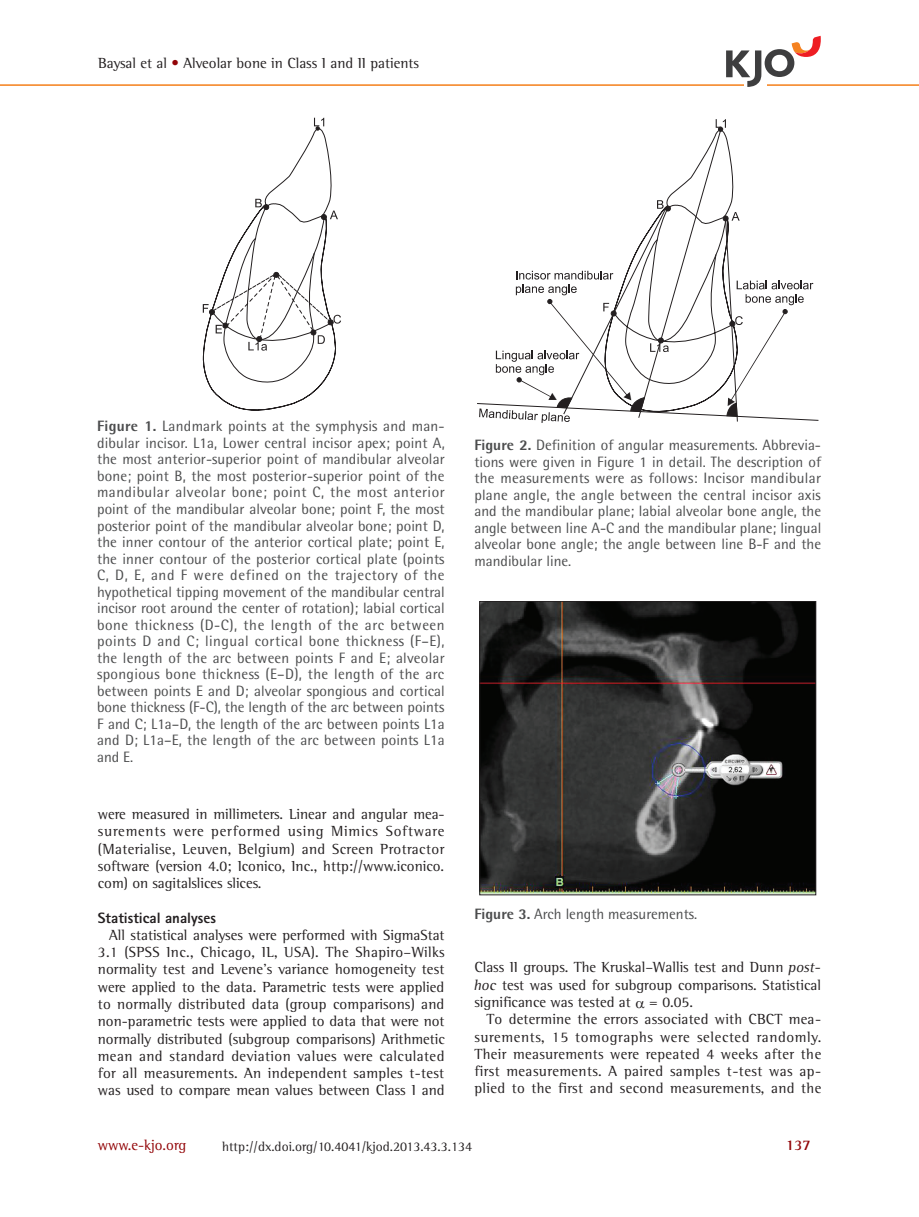
<style>
.page{position:relative;width:919px;height:1217px;background:#fff}
.page>*{position:absolute;margin:0;border:0;box-sizing:border-box;transform-origin:0 0}
.그림설명{font:15px/16.5px "Rotis Semi Sans Std";color:#4b4c4d;text-align:justify}
.본문{font:15px/17.2px "Rotis Semi Serif Std";color:#231f20;text-align:justify}
.본문-2{font:15px/17.2px "Rotis Semi Serif Std";letter-spacing:.02em;color:#231f20}
._1{font:800 15px "Rotis Sans Serif Std";color:#231f20}
.t1{font:15px "Rotis Semi Serif Std";color:#920407}
.t2{font:700 15px "Rotis Semi Serif Std";color:#920407}
.t3{font:13.5px "Rotis Semi Serif Std";color:#231f20}
.s1{color:#920407}
.s2{font-weight:800}
.s3{font-style:italic}
</style>
<div class="page">
<hr style="left:0;top:85px;width:918px;height:1px;background:#f58220">
<svg style="left:726px;top:36px;width:94px;height:51px"></svg>
<svg style="left:479px;top:119px;width:334px;height:304px"></svg>
<img style="left:481px;top:603px;width:333px;height:289px">
<div style="left:479px;top:601px;width:337px;height:293px;border:1px solid #231f20"></div>
<svg style="left:203px;top:118px;width:138px;height:292px"></svg>
<p class="본문" style="left:98px;top:54px;width:322px">Baysal et al <span class="s1">•</span> Alveolar bone in Class I and II patients</p>
<p class="그림설명" style="left:97px;top:418px;width:349px"><span class="s2">Figure 1.</span> Landmark points at the symphysis and man&shy;dibular incisor. L1a, Lower central incisor apex; point A, the most anterior-superior point of mandibular alveolar bone; point B, the most posterior-superior point of the mandibular alveolar bone; point C, the most anterior point of the mandibular alveolar bone; point F, the most posterior point of the mandibular alveolar bone; point D, the inner contour of the anterior cortical plate; point E, the inner contour of the posterior cortical plate (points C, D, E, and F were defined on the trajectory of the hypothetical tipping movement of the mandibular central incisor root around the center of rotation); labial cortical bone thickness (D-C), the length of the arc between points D and C; lingual cortical bone thickness (F–E), the length of the arc between points F and E; alveolar spongious bone thickness (E–D), the length of the arc between points E and D; alveolar spongious and cortical bone thickness (F-C), the length of the arc between points F and C; L1a–D, the length of the arc between points L1a and D; L1a–E, the length of the arc between points L1a and E.</p>
<p class="본문" style="left:98px;top:805px;width:348px">were measured in millimeters. Linear and angular mea&shy;surements were performed using Mimics Software (Materialise, Leuven, Belgium) and Screen Protractor software (version 4.0; Iconico, Inc., http://www.iconico. com) on sagitalslices slices.</p>
<p class="_1" style="left:98px;top:907px;width:119px">Statistical analyses</p>
<p class="본문" style="left:98px;top:926px;width:348px;text-indent:11px">All statistical analyses were performed with SigmaStat 3.1 (SPSS Inc., Chicago, IL, USA). The Shapiro–Wilks normality test and Levene’s variance homogeneity test were applied to the data. Parametric tests were applied to normally distributed data (group comparisons) and non-parametric tests were applied to data that were not normally distributed (subgroup comparisons) Arithmetic mean and standard deviation values were calculated for all measurements. An independent samples t-test was used to compare mean values between Class I and</p>
<p class="그림설명" style="left:474px;top:437px;width:348px"><span class="s2">Figure 2.</span> Definition of angular measurements. Abbrevia&shy;tions were given in Figure 1 in detail. The description of the measurements were as follows: Incisor mandibular plane angle, the angle between the central incisor axis and the mandibular plane; labial alveolar bone angle, the angle between line A-C and the mandibular plane; lingual alveolar bone angle; the angle between line B-F and the mandibular line.</p>
<p class="그림설명" style="left:474px;top:905px;width:224px"><span class="s2">Figure 3.</span> Arch length measurements.</p>
<p class="본문" style="left:473px;top:958px;width:351px;text-align:left">Class II groups. The Kruskal–Wallis test and Dunn <span class="s3">post&shy;hoc</span> test was used for subgroup comparisons. Statistical significance was tested at = 0.05.</p>
<p class="본문-2" style="left:474px;top:1010px;width:348px;text-indent:12px">To determine the errors associated with CBCT mea&shy;surements, 15 tomographs were selected randomly.<br>Their measurements were repeated 4 weeks after the first measurements. A paired samples t-test was ap&shy;plied to the first and second measurements, and the</p>
<p class="t1" style="left:98px;top:1135px;width:90px">www.e-kjo.org</p>
<p class="t3" style="left:222px;top:1138px;width:251px">http://dx.doi.org/10.4041/kjod.2013.43.3.134</p>
<p class="t2" style="left:785px;top:1135px;width:27px">137</p>
</div>
